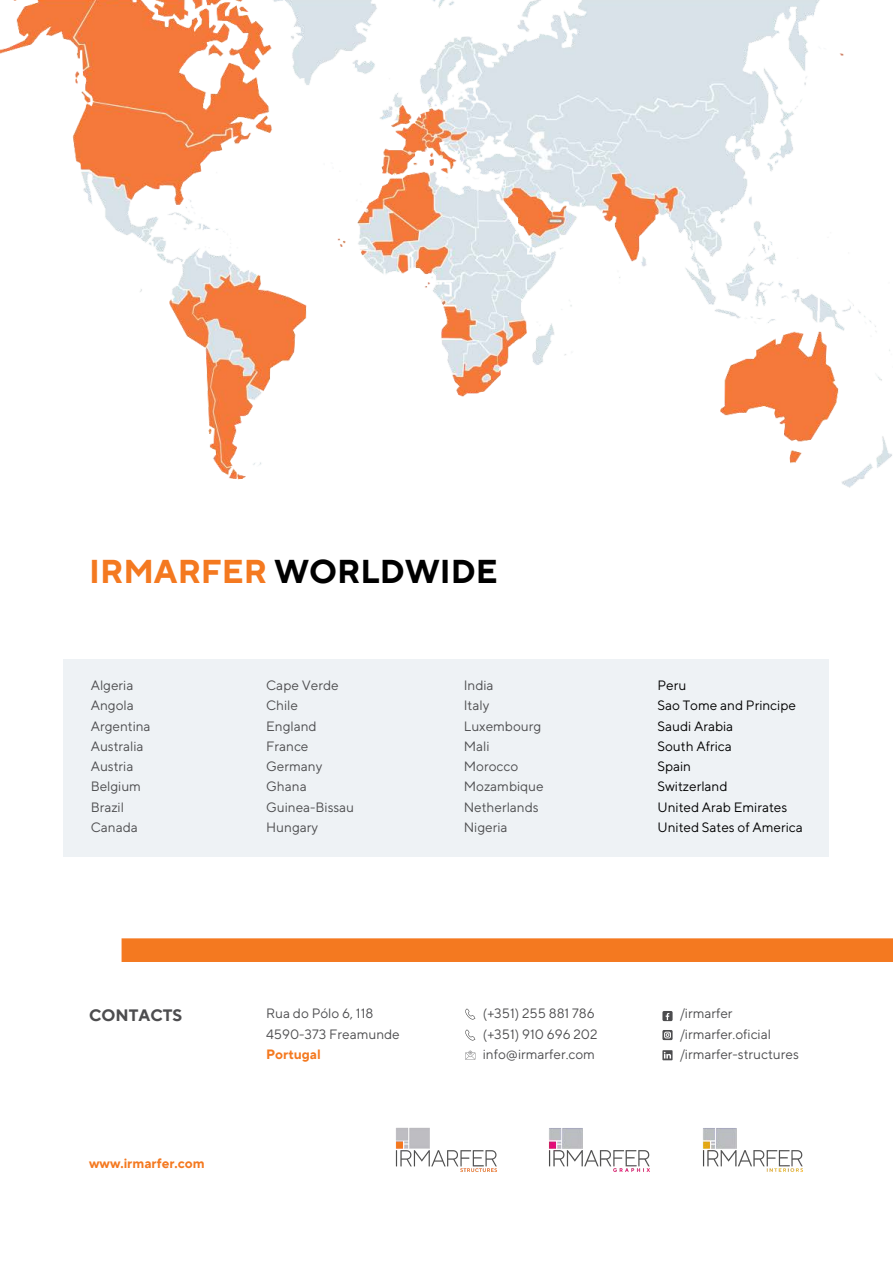
<style>
.page{position:relative;width:893px;height:1264px;background:#fff}
.page>*{position:absolute;margin:0;border:0;box-sizing:border-box;transform-origin:0 0}
.t1{font:700 32.85px "TT Norms Pro";color:#000}
.t2{font:700 16.5px "TT Norms Pro";color:#4d4d4f}
.t3{font:13.5px "TT Norms Pro";color:#4d4d4f}
.t4{font:13.5px "TT Norms Pro";color:#000}
.t5{font:700 13.5px "TT Norms Pro";color:#f47920}
.s1{color:#f47920}
</style>
<div class="page">
<img style="left:0;top:0;width:892px;height:488px">
<div style="left:121px;top:938px;width:771px;height:24px;background:#f47920"></div>
<img style="left:703px;top:1128px;width:100px;height:44px">
<img style="left:549px;top:1128px;width:101px;height:44px">
<img style="left:396px;top:1127px;width:101px;height:45px">
<svg style="left:465px;top:1050px;width:10px;height:9px"></svg>
<svg style="left:465px;top:1029px;width:10px;height:11px"></svg>
<svg style="left:465px;top:1008px;width:10px;height:11px"></svg>
<svg style="left:662px;top:1050px;width:10px;height:10px"></svg>
<svg style="left:662px;top:1030px;width:10px;height:10px"></svg>
<div style="left:662px;top:1010px;width:10px;height:11px;background:#4d4d4f;border-radius:2px"></div>
<svg style="left:665px;top:1013px;width:4px;height:7px"></svg>
<div style="left:64px;top:658px;width:765px;height:198px;background:#eef2f5"></div>
<p class="t1" style="left:89px;top:552px;width:410px"><span class="s1">IRMARFER</span> WORLDWIDE</p>
<p class="t3" style="left:91px;top:677px;width:44px">Algeria</p>
<p class="t3" style="left:91px;top:697px;width:45px">Angola</p>
<p class="t3" style="left:91px;top:717px;width:61px">Argentina</p>
<p class="t3" style="left:91px;top:738px;width:54px">Australia</p>
<p class="t3" style="left:91px;top:758px;width:44px">Austria</p>
<p class="t3" style="left:91px;top:778px;width:52px">Belgium</p>
<p class="t3" style="left:91px;top:798px;width:35px">Brazil</p>
<p class="t3" style="left:91px;top:819px;width:49px">Canada</p>
<p class="t3" style="left:266px;top:677px;width:74px">Cape Verde</p>
<p class="t3" style="left:266px;top:697px;width:33px">Chile</p>
<p class="t3" style="left:266px;top:717px;width:52px">England</p>
<p class="t3" style="left:266px;top:738px;width:44px">France</p>
<p class="t3" style="left:266px;top:758px;width:58px">Germany</p>
<p class="t3" style="left:266px;top:778px;width:42px">Ghana</p>
<p class="t3" style="left:266px;top:798px;width:89px">Guinea-Bissau</p>
<p class="t3" style="left:266px;top:819px;width:53px">Hungary</p>
<p class="t3" style="left:463px;top:677px;width:31px">India</p>
<p class="t3" style="left:463px;top:697px;width:27px">Italy</p>
<p class="t3" style="left:463px;top:717px;width:79px">Luxembourg</p>
<p class="t3" style="left:463px;top:738px;width:27px">Mali</p>
<p class="t3" style="left:463px;top:758px;width:56px">Morocco</p>
<p class="t3" style="left:463px;top:778px;width:81px">Mozambique</p>
<p class="t3" style="left:463px;top:798px;width:76px">Netherlands</p>
<p class="t3" style="left:463px;top:819px;width:45px">Nigeria</p>
<p class="t4" style="left:657px;top:677px;width:30px">Peru</p>
<p class="t4" style="left:657px;top:697px;width:140px">Sao Tome and Principe</p>
<p class="t4" style="left:657px;top:717px;width:77px">Saudi Arabia</p>
<p class="t4" style="left:657px;top:738px;width:76px">South Africa</p>
<p class="t4" style="left:657px;top:758px;width:35px">Spain</p>
<p class="t4" style="left:657px;top:778px;width:72px">Switzerland</p>
<p class="t4" style="left:657px;top:798px;width:131px">United Arab Emirates</p>
<p class="t4" style="left:657px;top:819px;width:147px">United Sates of America</p>
<p class="t2" style="left:89px;top:1005px;width:94px">CONTACTS</p>
<p class="t5" style="left:89px;top:1154px;width:117px">www.irmarfer.com</p>
<p class="t3" style="left:266px;top:1005px;width:109px">Rua do Pólo 6, 118</p>
<p class="t3" style="left:266px;top:1025px;width:135px">4590-373 Freamunde</p>
<p class="t5" style="left:266px;top:1046px;width:56px">Portugal</p>
<p class="t3" style="left:483px;top:1005px;width:113px">(+351) 255 881 786</p>
<p class="t3" style="left:483px;top:1025px;width:116px">(+351) 910 696 202</p>
<p class="t3" style="left:483px;top:1046px;width:114px">info@irmarfer.com</p>
<p class="t3" style="left:680px;top:1005px;width:54px">/irmarfer</p>
<p class="t3" style="left:680px;top:1025px;width:92px">/irmarfer.oficial</p>
<p class="t3" style="left:680px;top:1046px;width:120px">/irmarfer-structures</p>
</div>
